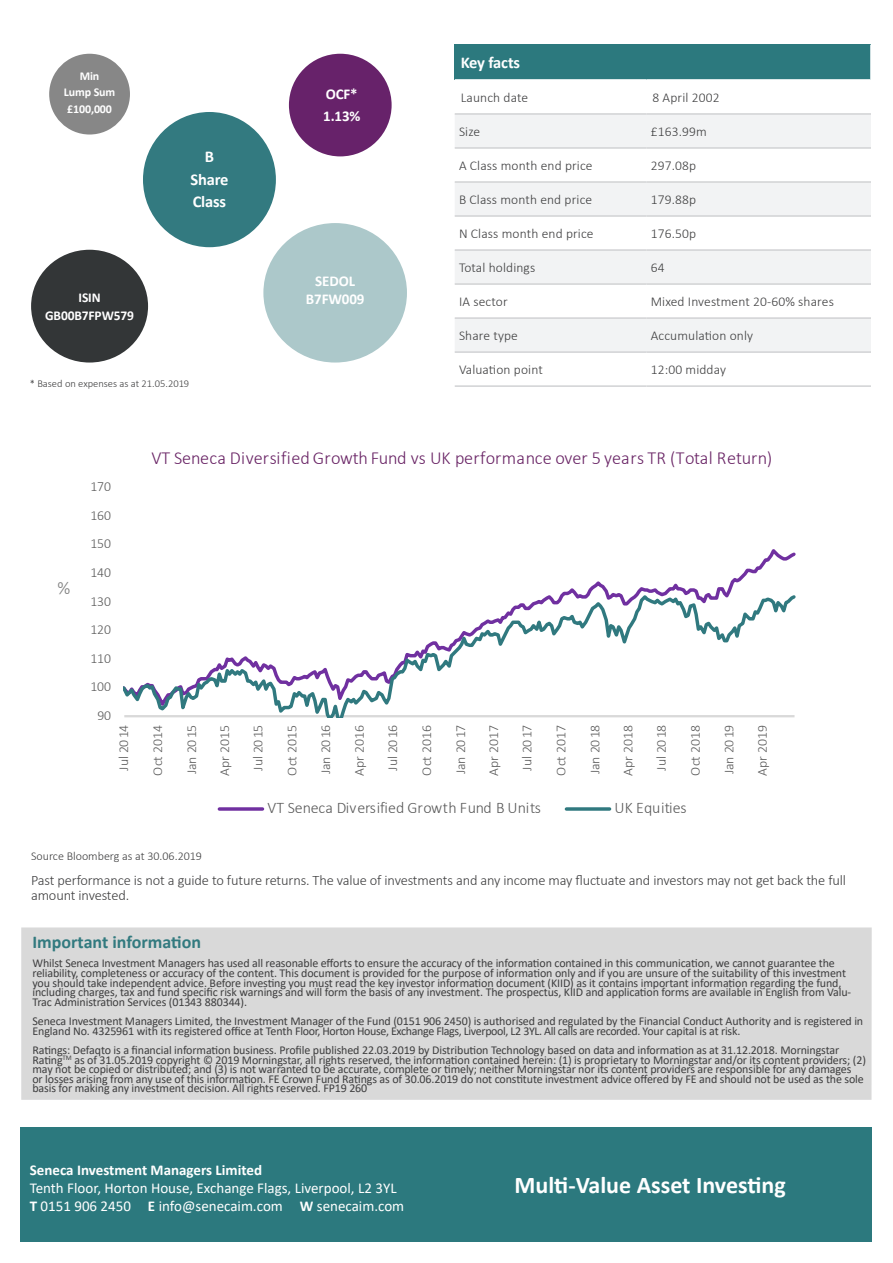
<style>
.page{position:relative;width:893px;height:1263px;background:#fff}
.page>*{position:absolute;margin:0;border:0;box-sizing:border-box;transform-origin:0 0}
.t1{font:700 24px "Calibri";color:#fff}
.t2{font:300 18.45px "Calibri";letter-spacing:.005em;color:#682264}
.t3{font:300 18.45px "Calibri";color:#7f7f7f}
.Text{font:700 18px "Calibri";color:#327a7f}
.Text-2{font:700 16.5px/22.5px "Calibri";letter-spacing:-.01em;color:#fff;text-align:center}
.t4{font:300 16.2px "Calibri";letter-spacing:.005em;color:#595959}
.t5{font:15px "Calibri";color:#fff}
.t6{font:700 15px "Calibri";letter-spacing:-.005em;color:#fff}
.Text-3{font:300 14.4px/15px "Calibri";letter-spacing:-.01em;color:#3e3e3f}
.t7{font:300 13.8px "Calibri";letter-spacing:-.005em;color:#595959}
.t8{font:300 13.65px "Calibri";letter-spacing:-.005em;color:#595959}
.Text-4{font:300 13.5px "Calibri";letter-spacing:.01em;color:#3e3e3f}
.t9{font:700 13.5px "Calibri";letter-spacing:-.01em;color:#fff}
.Text-5{font:12px/9.6px "Calibri";letter-spacing:-.01em;color:#3e3e3f}
.Text-6{font:300 12px "Calibri";color:#3e3e3f}
.t10{font:700 12px "Calibri";letter-spacing:-.01em;color:#fff}
.Text-7{font:300 10.5px "Calibri";color:#3e3e3f}
.s1{font-weight:700}
</style>
<div class="page">
<div style="left:21px;top:927px;width:851px;height:173px;background:#d9d9d9"></div>
<div style="left:21px;top:1127px;width:851px;height:115px;background:#2c797e"></div>
<div style="left:455px;top:45px;width:416px;height:35px;background:#2c797e"></div>
<svg style="left:455px;top:115px;width:416px;height:168px;fill:#f2f3f4"></svg>
<div style="left:455px;top:319px;width:416px;height:32px;background:#f2f3f4"></div>
<hr style="left:870px;top:45px;width:2px;height:34px;background:#fff">
<hr style="left:455px;top:79px;width:191px;height:2px;background:#fff">
<hr style="left:646px;top:79px;width:226px;height:2px;background:#fff">
<hr style="left:455px;top:113px;width:191px;height:2px;background:#d1d2d4">
<hr style="left:646px;top:113px;width:225px;height:2px;background:#d1d2d4">
<hr style="left:455px;top:147px;width:191px;height:2px;background:#d1d2d4">
<hr style="left:646px;top:147px;width:225px;height:2px;background:#d1d2d4">
<hr style="left:455px;top:181px;width:191px;height:2px;background:#d1d2d4">
<hr style="left:646px;top:181px;width:225px;height:2px;background:#d1d2d4">
<hr style="left:455px;top:215px;width:191px;height:2px;background:#d1d2d4">
<hr style="left:646px;top:215px;width:225px;height:2px;background:#d1d2d4">
<hr style="left:455px;top:249px;width:191px;height:2px;background:#d1d2d4">
<hr style="left:646px;top:249px;width:225px;height:2px;background:#d1d2d4">
<hr style="left:455px;top:283px;width:191px;height:2px;background:#d1d2d4">
<hr style="left:646px;top:283px;width:225px;height:2px;background:#d1d2d4">
<hr style="left:455px;top:317px;width:191px;height:2px;background:#d1d2d4">
<hr style="left:646px;top:317px;width:225px;height:2px;background:#d1d2d4">
<hr style="left:455px;top:351px;width:191px;height:2px;background:#d1d2d4">
<hr style="left:646px;top:351px;width:225px;height:2px;background:#d1d2d4">
<hr style="left:455px;top:385px;width:191px;height:2px;background:#d1d2d4">
<hr style="left:646px;top:385px;width:225px;height:2px;background:#d1d2d4">
<div style="left:143px;top:112px;width:133px;height:135px;background:#337a80;border-radius:50%"></div>
<div style="left:49px;top:54px;width:81px;height:81px;background:#878787;border-radius:50%"></div>
<div style="left:289px;top:54px;width:103px;height:102px;background:#67226a;border-radius:50%"></div>
<div style="left:263px;top:223px;width:144px;height:140px;background:#acc8ca;border-radius:50%"></div>
<div style="left:31px;top:250px;width:117px;height:113px;background:#333637;border-radius:50%"></div>
<svg style="left:563px;top:549px;width:233px;height:43px"></svg>
<svg style="left:123px;top:592px;width:673px;height:125px"></svg>
<svg style="left:219px;top:807px;width:44px;height:4px"></svg>
<svg style="left:566px;top:807px;width:44px;height:4px"></svg>
<p class="t10" style="left:80px;top:67px;width:21px">Min</p>
<p class="t10" style="left:64px;top:84px;width:53px">Lump Sum</p>
<p class="t10" style="left:67px;top:100px;width:46px">£100,000</p>
<p class="Text-2" style="left:190px;top:146px;width:40px">B<br>Share</p>
<p class="Text-2" style="left:193px;top:191px;width:35px">Class</p>
<p class="t6" style="left:326px;top:83px;width:33px">OCF*</p>
<p class="t6" style="left:323px;top:106px;width:39px">1.13%</p>
<p class="t6" style="left:315px;top:271px;width:41px">SEDOL</p>
<p class="t9" style="left:79px;top:288px;width:24px">ISIN</p>
<p class="t6" style="left:306px;top:289px;width:60px">B7FW009</p>
<p class="t9" style="left:45px;top:306px;width:90px">GB00B7FPW579</p>
<p class="Text-7" style="left:30px;top:377px;width:161px">* Based on expenses as at 21.05.2019</p>
<p class="Text-2" style="left:461px;top:52px;width:61px">Key facts</p>
<p class="Text-4" style="left:461px;top:89px;width:69px">Launch date</p>
<p class="Text-4" style="left:652px;top:89px;width:69px">8 April 2002</p>
<p class="Text-4" style="left:459px;top:123px;width:23px">Size</p>
<p class="Text-4" style="left:651px;top:123px;width:57px">£163.99m</p>
<p class="Text-4" style="left:459px;top:157px;width:135px">A Class month end price</p>
<p class="Text-4" style="left:651px;top:157px;width:47px">297.08p</p>
<p class="Text-4" style="left:459px;top:191px;width:135px">B Class month end price</p>
<p class="Text-4" style="left:651px;top:191px;width:47px">179.88p</p>
<p class="Text-4" style="left:459px;top:225px;width:136px">N Class month end price</p>
<p class="Text-4" style="left:651px;top:225px;width:47px">176.50p</p>
<p class="Text-4" style="left:459px;top:259px;width:78px">Total holdings</p>
<p class="Text-4" style="left:651px;top:259px;width:15px">64</p>
<p class="Text-4" style="left:459px;top:293px;width:50px">IA sector</p>
<p class="Text-4" style="left:651px;top:293px;width:185px">Mixed Investment 20-60% shares</p>
<p class="Text-4" style="left:459px;top:327px;width:60px">Share type</p>
<p class="Text-4" style="left:651px;top:327px;width:104px">Accumulation only</p>
<p class="Text-4" style="left:459px;top:361px;width:85px">Valuation point</p>
<p class="Text-4" style="left:651px;top:361px;width:77px">12:00 midday</p>
<p class="t3" style="left:57px;top:576px;width:14px">%</p>
<p class="t7" style="left:90px;top:478px;width:22px">170</p>
<p class="t7" style="left:90px;top:507px;width:22px">160</p>
<p class="t7" style="left:90px;top:535px;width:22px">150</p>
<p class="t7" style="left:90px;top:564px;width:22px">140</p>
<p class="t7" style="left:90px;top:592px;width:22px">130</p>
<p class="t7" style="left:90px;top:621px;width:22px">120</p>
<p class="t7" style="left:90px;top:649px;width:22px">110</p>
<p class="t7" style="left:90px;top:678px;width:22px">100</p>
<p class="t7" style="left:97px;top:706px;width:15px">90</p>
<p class="t2" style="left:151px;top:446px;width:622px">VT Seneca Diversified Growth Fund vs UK performance over 5 years TR (Total Return)</p>
<p class="t8" style="left:115px;top:771px;width:48px;rotate:-90deg">Jul 2014</p>
<p class="t8" style="left:149px;top:776px;width:52px;rotate:-90deg">Oct 2014</p>
<p class="t8" style="left:183px;top:774px;width:51px;rotate:-90deg">Jan 2015</p>
<p class="t8" style="left:216px;top:776px;width:52px;rotate:-90deg">Apr 2015</p>
<p class="t8" style="left:250px;top:771px;width:48px;rotate:-90deg">Jul 2015</p>
<p class="t8" style="left:283px;top:776px;width:52px;rotate:-90deg">Oct 2015</p>
<p class="t8" style="left:317px;top:774px;width:51px;rotate:-90deg">Jan 2016</p>
<p class="t8" style="left:351px;top:776px;width:52px;rotate:-90deg">Apr 2016</p>
<p class="t8" style="left:384px;top:771px;width:48px;rotate:-90deg">Jul 2016</p>
<p class="t8" style="left:418px;top:776px;width:52px;rotate:-90deg">Oct 2016</p>
<p class="t8" style="left:452px;top:774px;width:51px;rotate:-90deg">Jan 2017</p>
<p class="t8" style="left:485px;top:776px;width:52px;rotate:-90deg">Apr 2017</p>
<p class="t8" style="left:519px;top:771px;width:48px;rotate:-90deg">Jul 2017</p>
<p class="t8" style="left:552px;top:776px;width:52px;rotate:-90deg">Oct 2017</p>
<p class="t8" style="left:586px;top:774px;width:51px;rotate:-90deg">Jan 2018</p>
<p class="t8" style="left:619px;top:776px;width:52px;rotate:-90deg">Apr 2018</p>
<p class="t8" style="left:653px;top:771px;width:48px;rotate:-90deg">Jul 2018</p>
<p class="t8" style="left:687px;top:776px;width:52px;rotate:-90deg">Oct 2018</p>
<p class="t8" style="left:721px;top:774px;width:51px;rotate:-90deg">Jan 2019</p>
<p class="t8" style="left:754px;top:776px;width:52px;rotate:-90deg">Apr 2019</p>
<p class="t4" style="left:267px;top:798px;width:275px">VT Seneca Diversified Growth Fund B Units</p>
<p class="t4" style="left:615px;top:798px;width:74px">UK Equities</p>
<p class="Text-6" style="left:31px;top:848px;width:172px">Source Bloomberg as at 30.06.2019</p>
<p class="Text-3" style="left:31px;top:872px;width:816px">Past performance is not a guide to future returns. The value of investments and any income may fluctuate and investors may not get back the full amount invested.</p>
<p class="Text" style="left:32px;top:929px;width:170px">Important information</p>
<p class="Text-5" style="left:32px;top:958px;width:820px">Whilst Seneca Investment Managers has used all reasonable efforts to ensure the accuracy of the information contained in this communication, we cannot guarantee the reliability, completeness or accuracy of the content. This document is provided for the purpose of information only and if you are unsure of the suitability of this investment you should take independent advice. Before investing you must read the key investor information document (KIID) as it contains important information regarding the fund, including charges, tax and fund specific risk warnings and will form the basis of any investment. The prospectus, KIID and application forms are available in English from Valu-Trac Administration Services (01343 880344).</p>
<p class="Text-5" style="left:32px;top:1016px;width:832px">Seneca Investment Managers Limited, the Investment Manager of the Fund (0151 906 2450) is authorised and regulated by the Financial Conduct Authority and is registered in<br>England No. 4325961 with its registered office at Tenth Floor, Horton House, Exchange Flags, Liverpool, L2 3YL. All calls are recorded. Your capital is at risk.</p>
<p class="Text-5" style="left:32px;top:1045px;width:835px">Ratings: Defaqto is a financial information business. Profile published 22.03.2019 by Distribution Technology based on data and information as at 31.12.2018. Morningstar Rating<sup>TM</sup> as of 31.05.2019 copyright © 2019 Morningstar, all rights reserved, the information contained herein: (1) is proprietary to Morningstar and/or its content providers; (2) may not be copied or distributed; and (3) is not warranted to be accurate, complete or timely; neither Morningstar nor its content providers are responsible for any damages<br>or losses arising from any use of this information. FE Crown Fund Ratings as of 30.06.2019 do not constitute investment advice offered by FE and should not be used as the sole basis for making any investment decision. All rights reserved. FP19 260</p>
<p class="t6" style="left:30px;top:1159px;width:234px">Seneca Investment Managers Limited</p>
<p class="t5" style="left:30px;top:1177px;width:368px">Tenth Floor, Horton House, Exchange Flags, Liverpool, L2 3YL</p>
<p class="t5" style="left:30px;top:1195px;width:376px"><span class="s1">T</span> 0151 906 2450 <span class="s1">E</span> info@senecaim.com <span class="s1">W</span> senecaim.com</p>
<p class="t1" style="left:514px;top:1168px;width:273px">Multi-Value Asset Investing</p>
</div>
